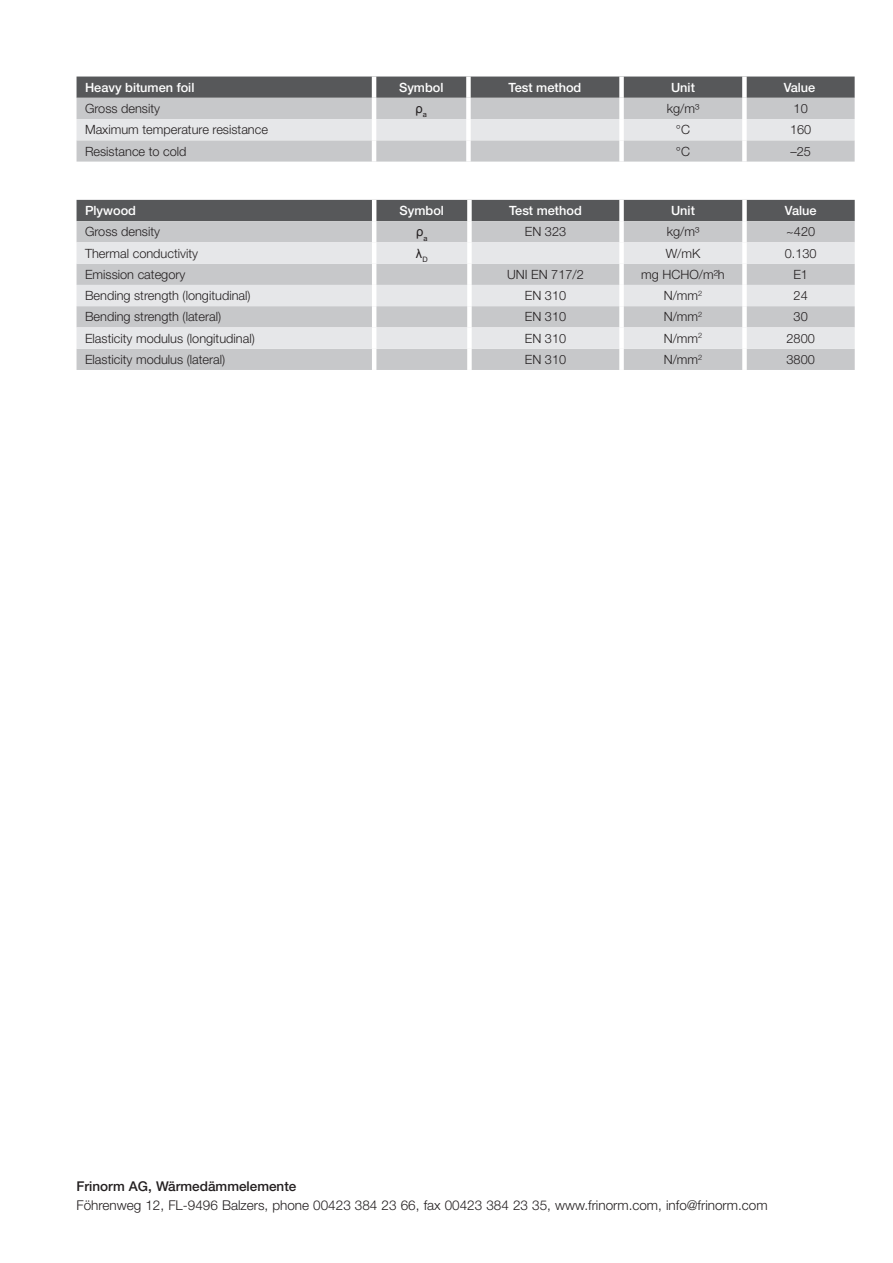
<style>
.page{position:relative;width:893px;height:1263px;background:#fff}
.page>*{position:absolute;margin:0;border:0;box-sizing:border-box;transform-origin:0 0}
.t1{font:300 13.5px "Helvetica Neue LT Pro";color:#231f20}
.t2{font:500 13.5px "Helvetica Neue LT Pro";color:#231f20}
.t3{font:300 12.75px "Helvetica Neue LT Pro";color:#231f20}
.t4{font:500 12.75px "Helvetica Neue LT Pro";color:#fff}
.t5{font:12.75px "Arial";color:#231f20}
</style>
<div class="page">
<div style="left:77px;top:200px;width:778px;height:21px;background:#57585a"></div>
<div style="left:77px;top:221px;width:778px;height:149px;background:#c7c8ca"></div>
<svg style="left:77px;top:242px;width:778px;height:107px;fill:#e6e7e9"></svg>
<hr style="left:372px;top:200px;width:4px;height:21px;background:#fff">
<div style="left:467px;top:200px;width:5px;height:21px;background:#fff"></div>
<div style="left:619px;top:200px;width:5px;height:21px;background:#fff"></div>
<div style="left:742px;top:200px;width:5px;height:21px;background:#fff"></div>
<hr style="left:372px;top:221px;width:4px;height:21px;background:#fff">
<div style="left:467px;top:221px;width:5px;height:21px;background:#fff"></div>
<div style="left:619px;top:221px;width:5px;height:21px;background:#fff"></div>
<div style="left:742px;top:221px;width:5px;height:21px;background:#fff"></div>
<hr style="left:372px;top:242px;width:4px;height:22px;background:#fff">
<div style="left:467px;top:242px;width:5px;height:22px;background:#fff"></div>
<div style="left:619px;top:242px;width:5px;height:22px;background:#fff"></div>
<div style="left:742px;top:242px;width:5px;height:22px;background:#fff"></div>
<hr style="left:372px;top:264px;width:4px;height:21px;background:#fff">
<div style="left:467px;top:264px;width:5px;height:21px;background:#fff"></div>
<div style="left:619px;top:264px;width:5px;height:21px;background:#fff"></div>
<div style="left:742px;top:264px;width:5px;height:21px;background:#fff"></div>
<hr style="left:372px;top:285px;width:4px;height:21px;background:#fff">
<div style="left:467px;top:285px;width:5px;height:21px;background:#fff"></div>
<div style="left:619px;top:285px;width:5px;height:21px;background:#fff"></div>
<div style="left:742px;top:285px;width:5px;height:21px;background:#fff"></div>
<hr style="left:372px;top:306px;width:4px;height:21px;background:#fff">
<div style="left:467px;top:306px;width:5px;height:21px;background:#fff"></div>
<div style="left:619px;top:306px;width:5px;height:21px;background:#fff"></div>
<div style="left:742px;top:306px;width:5px;height:21px;background:#fff"></div>
<hr style="left:372px;top:327px;width:4px;height:22px;background:#fff">
<div style="left:467px;top:327px;width:5px;height:22px;background:#fff"></div>
<div style="left:619px;top:327px;width:5px;height:22px;background:#fff"></div>
<div style="left:742px;top:327px;width:5px;height:22px;background:#fff"></div>
<hr style="left:372px;top:349px;width:4px;height:21px;background:#fff">
<div style="left:467px;top:349px;width:5px;height:21px;background:#fff"></div>
<div style="left:619px;top:349px;width:5px;height:21px;background:#fff"></div>
<div style="left:742px;top:349px;width:5px;height:21px;background:#fff"></div>
<div style="left:77px;top:77px;width:778px;height:21px;background:#57585a"></div>
<div style="left:77px;top:98px;width:778px;height:64px;background:#c7c8ca"></div>
<div style="left:77px;top:119px;width:778px;height:21px;background:#e6e7e9"></div>
<hr style="left:372px;top:77px;width:4px;height:21px;background:#fff">
<div style="left:466px;top:77px;width:5px;height:21px;background:#fff"></div>
<div style="left:619px;top:77px;width:5px;height:21px;background:#fff"></div>
<div style="left:742px;top:77px;width:5px;height:21px;background:#fff"></div>
<div style="left:619px;top:98px;width:5px;height:21px;background:#fff"></div>
<div style="left:742px;top:98px;width:5px;height:21px;background:#fff"></div>
<div style="left:619px;top:119px;width:5px;height:21px;background:#fff"></div>
<div style="left:742px;top:119px;width:5px;height:21px;background:#fff"></div>
<hr style="left:372px;top:140px;width:4px;height:22px;background:#fff">
<div style="left:466px;top:140px;width:5px;height:22px;background:#fff"></div>
<div style="left:619px;top:140px;width:5px;height:22px;background:#fff"></div>
<div style="left:742px;top:140px;width:5px;height:22px;background:#fff"></div>
<hr style="left:372px;top:98px;width:4px;height:21px;background:#fff">
<div style="left:466px;top:98px;width:5px;height:21px;background:#fff"></div>
<hr style="left:372px;top:119px;width:4px;height:21px;background:#fff">
<div style="left:466px;top:119px;width:5px;height:21px;background:#fff"></div>
<p class="t4" style="left:85px;top:80px;width:111px">Heavy bitumen foil</p>
<p class="t4" style="left:399px;top:80px;width:46px">Symbol</p>
<p class="t4" style="left:509px;top:80px;width:74px">Test method</p>
<p class="t4" style="left:671px;top:80px;width:25px">Unit</p>
<p class="t4" style="left:784px;top:80px;width:33px">Value</p>
<p class="t3" style="left:85px;top:101px;width:77px">Gross density</p>
<p class="t5" style="left:416px;top:100px;width:13px">ρ<sub>a</sub></p>
<p class="t3" style="left:667px;top:101px;width:34px">kg/m³</p>
<p class="t3" style="left:794px;top:101px;width:16px">10</p>
<p class="t3" style="left:85px;top:122px;width:185px">Maximum temperature resistance</p>
<p class="t3" style="left:676px;top:122px;width:16px">°C</p>
<p class="t3" style="left:790px;top:122px;width:23px">160</p>
<p class="t3" style="left:85px;top:143px;width:103px">Resistance to cold</p>
<p class="t3" style="left:676px;top:143px;width:16px">°C</p>
<p class="t3" style="left:790px;top:143px;width:22px">–25</p>
<p class="t4" style="left:85px;top:203px;width:53px">Plywood</p>
<p class="t4" style="left:400px;top:203px;width:46px">Symbol</p>
<p class="t4" style="left:509px;top:203px;width:74px">Test method</p>
<p class="t4" style="left:671px;top:203px;width:25px">Unit</p>
<p class="t4" style="left:785px;top:203px;width:33px">Value</p>
<p class="t3" style="left:85px;top:224px;width:77px">Gross density</p>
<p class="t5" style="left:416px;top:224px;width:13px">ρ<sub>a</sub></p>
<p class="t3" style="left:525px;top:224px;width:43px">EN 323</p>
<p class="t3" style="left:667px;top:224px;width:34px">kg/m³</p>
<p class="t3" style="left:786px;top:224px;width:30px">~420</p>
<p class="t3" style="left:85px;top:245px;width:115px">Thermal conductivity</p>
<p class="t5" style="left:416px;top:245px;width:13px">λ<sub>D</sub></p>
<p class="t3" style="left:666px;top:245px;width:36px">W/mK</p>
<p class="t3" style="left:785px;top:245px;width:33px">0.130</p>
<p class="t3" style="left:85px;top:266px;width:102px">Emission category</p>
<p class="t3" style="left:507px;top:266px;width:78px">UNI EN 717/2</p>
<p class="t3" style="left:641px;top:266px;width:85px">mg HCHO/m²h</p>
<p class="t3" style="left:793px;top:266px;width:16px">E1</p>
<p class="t3" style="left:85px;top:288px;width:167px">Bending strength (longitudinal)</p>
<p class="t3" style="left:525px;top:288px;width:43px">EN 310</p>
<p class="t3" style="left:664px;top:288px;width:40px">N/mm<sup>2</sup></p>
<p class="t3" style="left:794px;top:288px;width:16px">24</p>
<p class="t3" style="left:85px;top:309px;width:138px">Bending strength (lateral)</p>
<p class="t3" style="left:525px;top:309px;width:43px">EN 310</p>
<p class="t3" style="left:664px;top:309px;width:40px">N/mm<sup>2</sup></p>
<p class="t3" style="left:794px;top:309px;width:16px">30</p>
<p class="t3" style="left:85px;top:330px;width:171px">Elasticity modulus (longitudinal)</p>
<p class="t3" style="left:525px;top:330px;width:43px">EN 310</p>
<p class="t3" style="left:664px;top:330px;width:40px">N/mm<sup>2</sup></p>
<p class="t3" style="left:786px;top:330px;width:30px">2800</p>
<p class="t3" style="left:85px;top:352px;width:142px">Elasticity modulus (lateral)</p>
<p class="t3" style="left:525px;top:352px;width:43px">EN 310</p>
<p class="t3" style="left:664px;top:352px;width:40px">N/mm<sup>2</sup></p>
<p class="t3" style="left:786px;top:352px;width:30px">3800</p>
<p class="t2" style="left:77px;top:1178px;width:221px">Frinorm AG, Wärmedämmelemente</p>
<p class="t1" style="left:77px;top:1197px;width:693px">Föhrenweg 12, FL-9496 Balzers, phone 00423 384 23 66, fax 00423 384 23 35, www.frinorm.com, info@frinorm.com</p>
</div>
